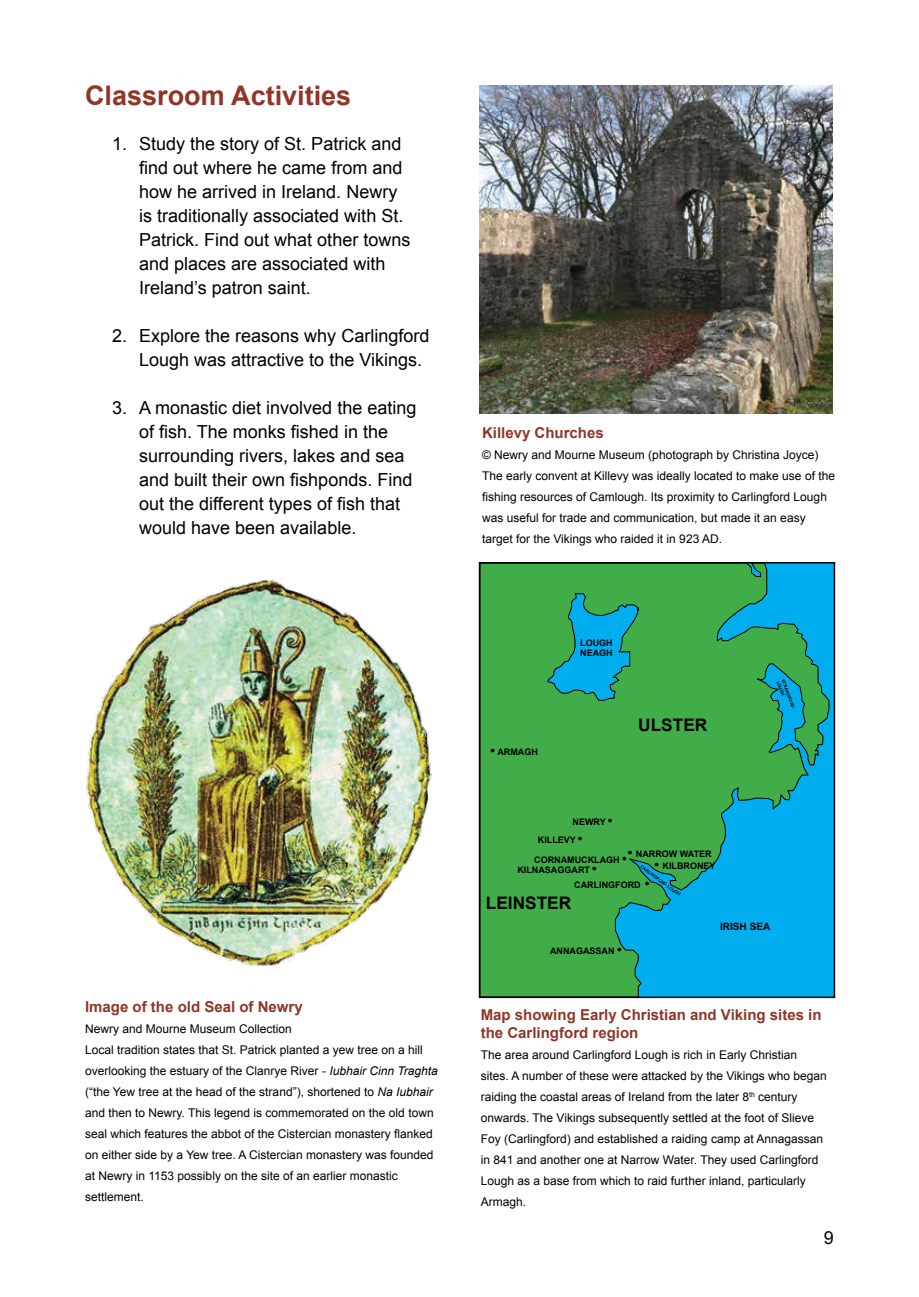
<style>
.page{position:relative;width:919px;height:1297px;background:#fff}
.page>*{position:absolute;margin:0;border:0;box-sizing:border-box;transform-origin:0 0}
.t1{font:700 27px "Arial";color:#913529}
.t2{font:18px/24px "Arial";color:#000}
.t3{font:700 17.25px "Arial";color:#000}
.t4{font:700 15px/18px "Arial";color:#913529}
.t5{font:12px/21px "Arial";color:#000}
.t6{font:700 10.05px "Arial";color:#000}
.t7{font:700 9px/10.8px "Arial";color:#000}
.t8{font:700 4.35px/5.2px "Arial";color:#000}
.s1{font-style:italic}
.s2{font-size:12.9px}
</style>
<div class="page">
<img style="left:86px;top:578px;width:346px;height:389px">
<svg style="left:481px;top:565px;width:348px;height:430px;background:#2dab78"></svg>
<svg style="left:546px;top:593px;width:92px;height:108px;background:#1ea697"></svg>
<img style="left:479px;top:85px;width:353px;height:328px">
<div style="left:478px;top:562px;width:357px;height:436px;border:2px solid #000"></div>
<h1 class="t1" style="left:85px;top:77px;width:268px">Classroom Activities</h1>
<h2 class="t2" style="left:139px;top:132px;width:273px;text-indent:-27px">1. Study the story of St. Patrick and find out where he came from and how he arrived in Ireland. Newry is traditionally associated with St.<br>Patrick. Find out what other towns and places are associated with<br>Ireland’s patron saint.</h2>
<h2 class="t2" style="left:139px;top:324px;width:292px;text-indent:-27px">2. Explore the reasons why Carlingford<br>Lough was attractive to the Vikings.</h2>
<h2 class="t2" style="left:139px;top:396px;width:279px;text-indent:-27px">3. A monastic diet involved the eating of fish. The monks fished in the surrounding rivers, lakes and sea and built their own fishponds. Find out the different types of fish that would have been available.</h2>
<p class="t4" style="left:85px;top:998px;width:219px">Image of the old Seal of Newry</p>
<p class="t5" style="left:85px;top:1018px;width:354px">Newry and Mourne Museum Collection<br>Local tradition states that St. Patrick planted a yew tree on a hill overlooking the estuary of the Clanrye River - <span class="s1">Iubhair Cinn Traghta </span>(“the Yew tree at the head of the strand”), shortened to <span class="s1">Na Iubhair </span>and then to Newry. This legend is commemorated on the old town seal which features the abbot of the Cistercian monastery flanked on either side by a Yew tree. A Cistercian monastery was founded at Newry in 1153 possibly on the site of an earlier monastic settlement.</p>
<p class="t4" style="left:482px;top:425px;width:123px">Killevy Churches</p>
<p class="t5" style="left:482px;top:445px;width:354px">© Newry and Mourne Museum (photograph by Christina Joyce)<br>The early convent at Killevy was ideally located to make use of the fishing resources of Camlough. Its proximity to Carlingford Lough was useful for trade and communication, but made it an easy target for the Vikings who raided it in 923 AD.</p>
<p class="t7" style="left:580px;top:637px;width:34px">LOUGH<br>NEAGH</p>
<p class="t7" style="left:490px;top:747px;width:49px"><span class="s2">•</span> ARMAGH</p>
<p class="t7" style="left:572px;top:816px;width:41px">NEWRY <span class="s2">•</span></p>
<p class="t7" style="left:538px;top:835px;width:46px">KILLEVY <span class="s2">•</span></p>
<h3 class="t3" style="left:638px;top:713px;width:71px">ULSTER</h3>
<p class="t7" style="left:628px;top:849px;width:85px"><span class="s2">•</span> NARROW WATER</p>
<p class="t7" style="left:654px;top:861px;width:63px"><span class="s2">•</span> KILBRONEY</p>
<p class="t7" style="left:534px;top:855px;width:94px">CORNAMUCKLAGH <span class="s2">•</span></p>
<p class="t8" style="left:642px;top:864px;width:50px;rotate:36deg">CARLINGFORD LOUGH</p>
<p class="t7" style="left:517px;top:864px;width:81px">KILNASAGGART <span class="s2">•</span></p>
<p class="t7" style="left:574px;top:880px;width:77px">CARLINGFORD <span class="s2">•</span></p>
<h3 class="t3" style="left:486px;top:891px;width:87px">LEINSTER</h3>
<p class="t8" style="left:785px;top:678px;width:32px;rotate:70deg">STRANGFORD<br>LOUGH</p>
<p class="t7" style="left:550px;top:945px;width:73px">ANNAGASSAN <span class="s2">•</span></p>
<p class="t6" style="left:720px;top:920px;width:52px">IRISH SEA</p>
<p class="t4" style="left:480px;top:1006px;width:342px">Map showing Early Christian and Viking sites in the Carlingford region</p>
<p class="t5" style="left:480px;top:1044px;width:347px">The area around Carlingford Lough is rich in Early Christian sites. A number of these were attacked by the Vikings who began raiding the coastal areas of Ireland from the later 8<sup>th</sup> century onwards. The Vikings subsequently settled at the foot of Slieve Foy (Carlingford) and established a raiding camp at Annagassan in 841 and another one at Narrow Water. They used Carlingford Lough as a base from which to raid further inland, particularly Armagh.</p>
<h2 class="t2" style="left:823px;top:1226px;width:12px">9</h2>
</div>
